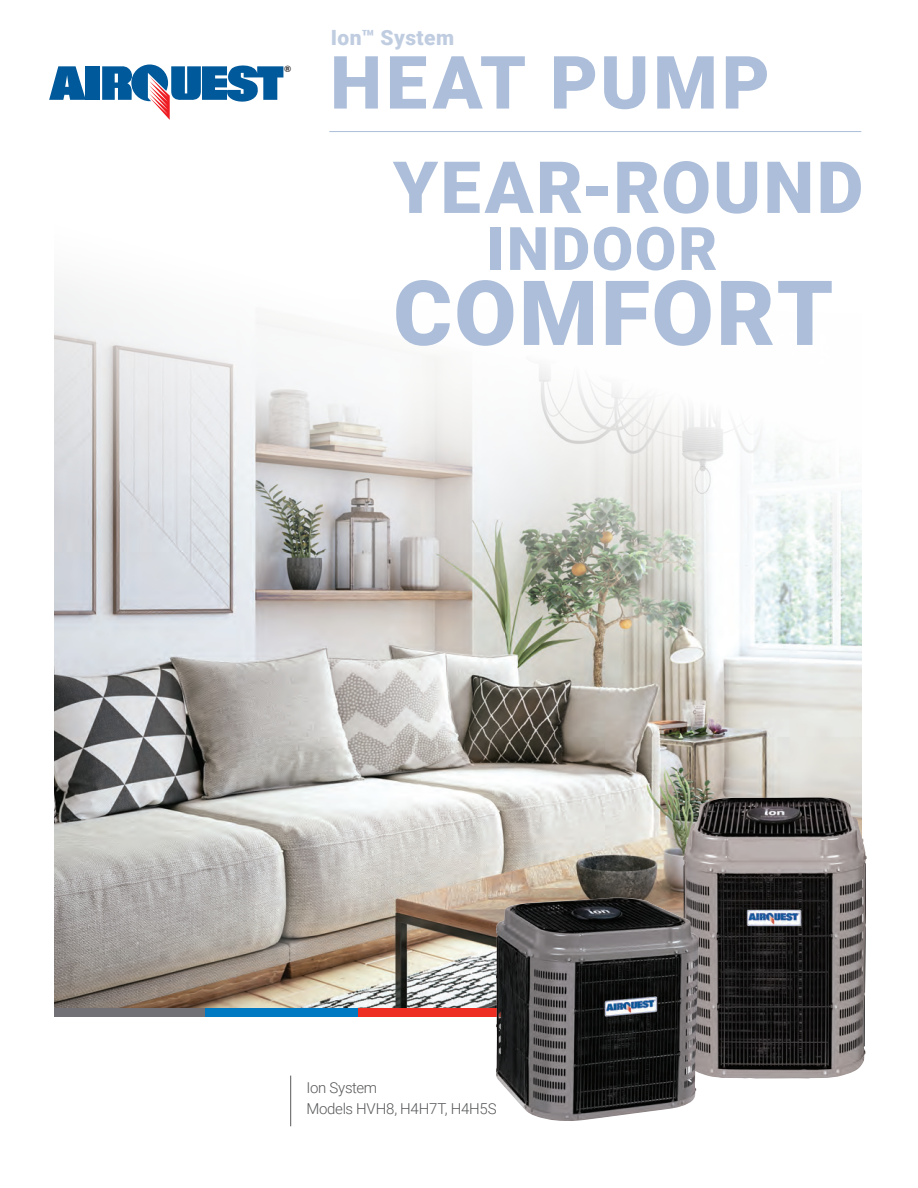
<style>
.page{position:relative;width:918px;height:1188px;background:#fff}
.page>*{position:absolute;margin:0;border:0;box-sizing:border-box;transform-origin:0 0}
.H-Main_Header{font:900 90px "Roboto";letter-spacing:.025em;color:#acbed9}
.H-Main_Header-2{font:900 73.5px "Roboto";letter-spacing:.055em;color:#acbed9}
.H-Main_Header-3{font:900 72px "Roboto";letter-spacing:.035em;color:#acbed9}
.H-Main_Header-4{font:900 60px "Roboto";letter-spacing:.035em;color:#acbed9}
.H-Main_Header-5{font:900 21px "Roboto";letter-spacing:.02em;color:#c0cde1}
.H-Model_title{font:300 15px "Roboto";letter-spacing:-.02em;color:#57585a}
.t1{font:700 8.85px "Helvetica";color:#231f20}
</style>
<div class="page">
<img style="left:54px;top:283px;width:807px;height:726px">
<div style="left:54px;top:1009px;width:151px;height:8px;background:#717074"></div>
<div style="left:358px;top:1009px;width:151px;height:8px;background:#ee2e22"></div>
<div style="left:205px;top:1009px;width:153px;height:8px;background:#0079c2"></div>
<hr style="left:290px;top:1076px;width:1px;height:50px;background:#57585a">
<hr style="left:329px;top:131px;width:532px;height:1px;background:#acbed9">
<svg style="left:49px;top:66px;width:37px;height:34px"></svg>
<div style="left:86px;top:66px;width:14px;height:34px;background:#00599a"></div>
<svg style="left:102px;top:64px;width:181px;height:56px"></svg>
<img style="left:683px;top:797px;width:184px;height:282px">
<img style="left:496px;top:898px;width:203px;height:223px">
<p class="t1" style="left:285px;top:62px;width:8px">®</p>
<p class="H-Main_Header-5" style="left:331px;top:23px;width:125px">Ion™ System</p>
<p class="H-Main_Header-2" style="left:330px;top:31px;width:441px">HEAT PUMP</p>
<p class="H-Main_Header-3" style="left:393px;top:137px;width:472px">YEAR-ROUND</p>
<p class="H-Main_Header-4" style="left:487px;top:207px;width:232px">INDOOR</p>
<p class="H-Main_Header" style="left:393px;top:250px;width:442px">COMFORT</p>
<p class="H-Model_title" style="left:306px;top:1078px;width:72px">Ion System</p>
<p class="H-Model_title" style="left:306px;top:1099px;width:192px">Models HVH8, H4H7T, H4H5S</p>
</div>
